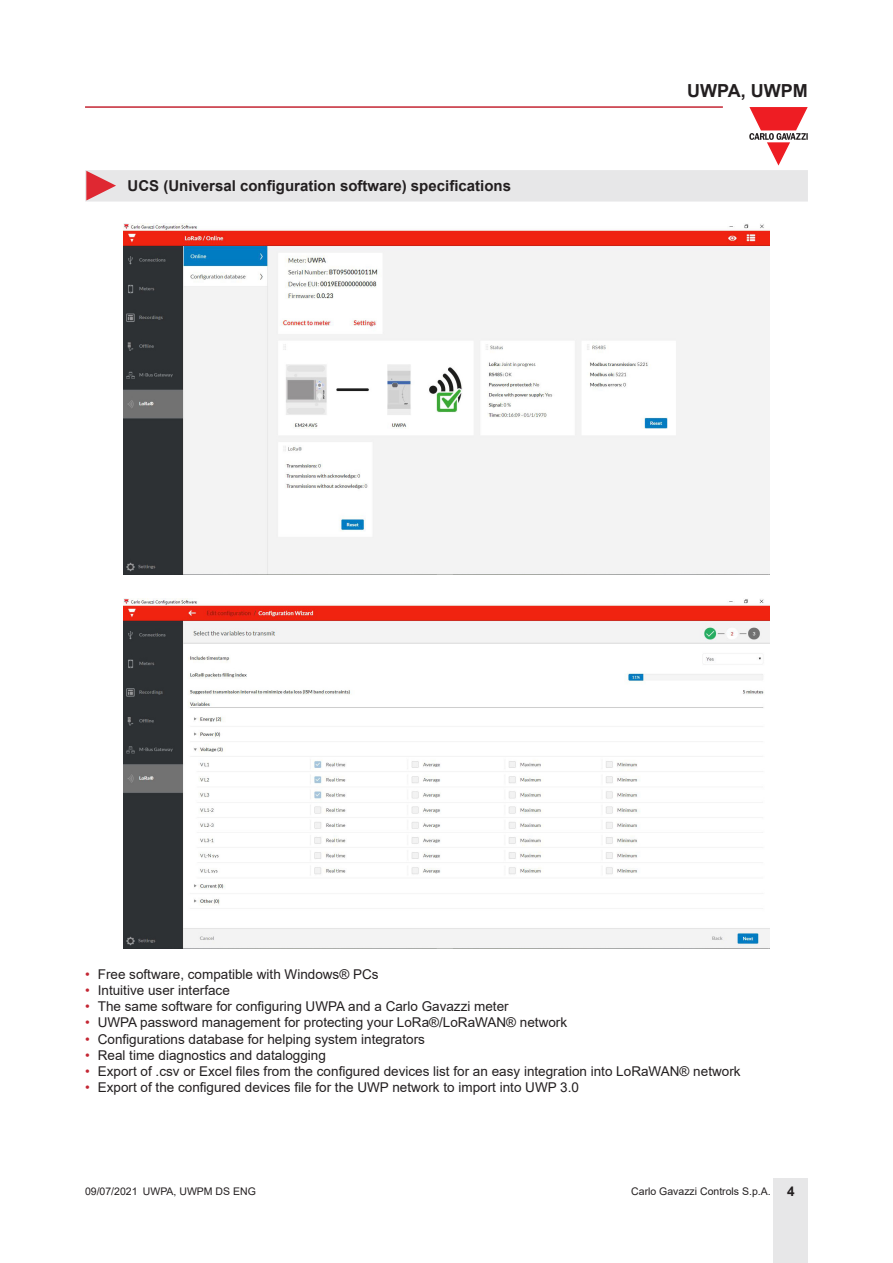
<style>
.page{position:relative;width:893px;height:1263px;background:#fff}
.page>*{position:absolute;margin:0;border:0;box-sizing:border-box;transform-origin:0 0}
.t1{font:700 18px "Arial";color:#231f20}
.Titolo03{font:700 15px "Arial";color:#231f20}
.t2{font:13.5px "Arial";color:#231f20}
.t3{font:10.5px "Arial";color:#231f20}
.s1{color:#c42633}
.s2{font-weight:700;font-size:13.5px}
</style>
<div class="page">
<hr style="left:85px;top:106px;width:638px;height:2px;background:#c42633">
<div style="left:774px;top:1178px;width:34px;height:85px;background:#e7e7e8"></div>
<svg style="left:85px;top:107px;width:723px;height:95px"></svg>
<img style="left:123px;top:224px;width:647px;height:350px">
<img style="left:123px;top:598px;width:646px;height:350px">
<p class="Titolo03" style="left:128px;top:175px;width:385px">UCS (Universal configuration software) specifications</p>
<h1 class="t1" style="left:687px;top:78px;width:122px">UWPA, UWPM</h1>
<p class="t2" style="left:85px;top:965px;width:295px"><span class="s1">•</span> Free software, compatible with Windows® PCs</p>
<p class="t2" style="left:85px;top:981px;width:146px"><span class="s1">•</span> Intuitive user interface</p>
<p class="t2" style="left:85px;top:997px;width:425px"><span class="s1">•</span> The same software for configuring UWPA and a Carlo Gavazzi meter</p>
<p class="t2" style="left:85px;top:1013px;width:484px"><span class="s1">•</span> UWPA password management for protecting your LoRa®/LoRaWAN® network</p>
<p class="t2" style="left:85px;top:1029px;width:341px"><span class="s1">•</span> Configurations database for helping system integrators</p>
<p class="t2" style="left:85px;top:1046px;width:242px"><span class="s1">•</span> Real time diagnostics and datalogging</p>
<p class="t2" style="left:85px;top:1062px;width:657px"><span class="s1">•</span> Export of .csv or Excel files from the configured devices list for an easy integration into LoRaWAN® network</p>
<p class="t2" style="left:85px;top:1078px;width:495px"><span class="s1">•</span> Export of the configured devices file for the UWP network to import into UWP 3.0</p>
<p class="t3" style="left:85px;top:1183px;width:172px">09/07/2021 UWPA, UWPM DS ENG</p>
<p class="t3" style="left:631px;top:1183px;width:165px">Carlo Gavazzi Controls S.p.A. <span class="s2">4</span></p>
</div>
